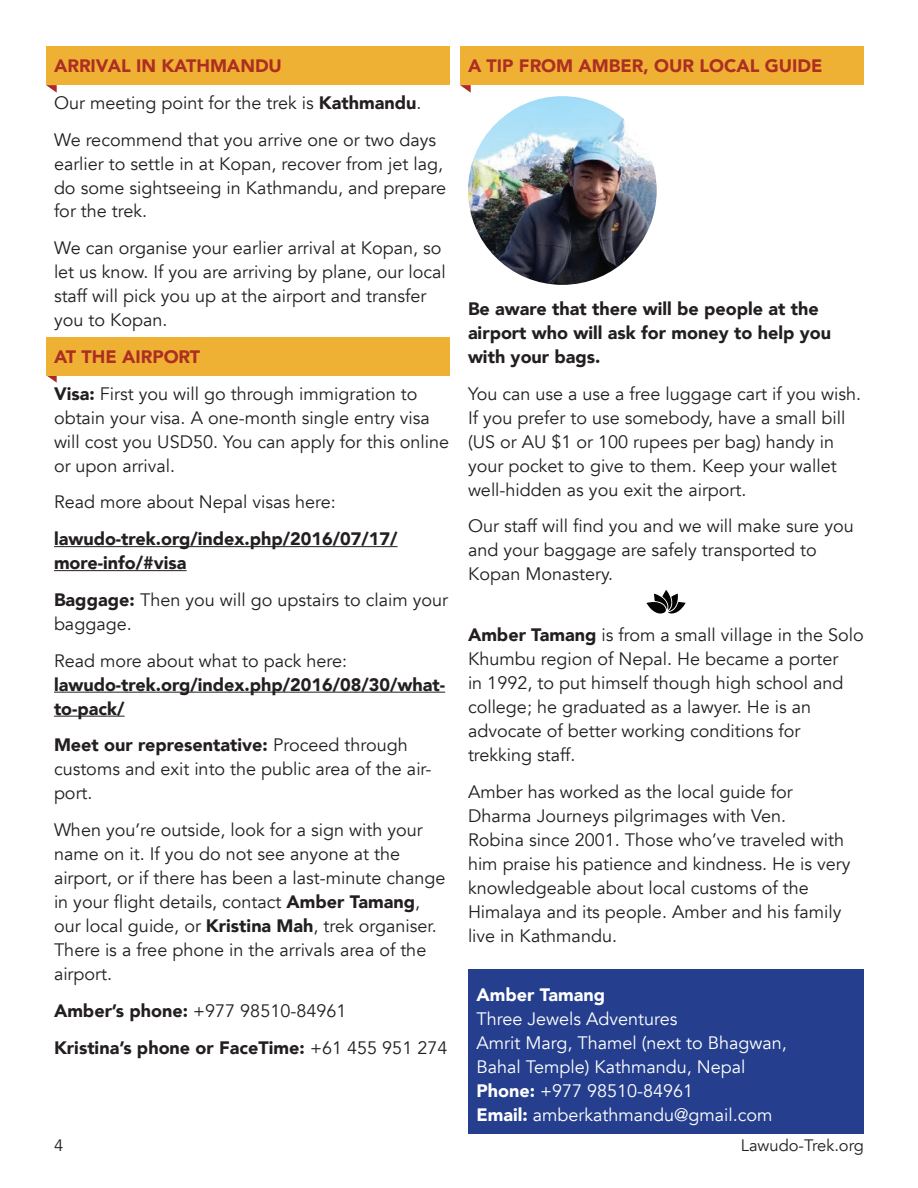
<style>
.page{position:relative;width:918px;height:1188px;background:#fff}
.page>*{position:absolute;margin:0;border:0;box-sizing:border-box;transform-origin:0 0}
.t1{font:18px/24px "Avenir";color:#231f20}
.t2{font:900 18px/24px "Avenir";color:#231f20}
.t3{font:18px/24px "Avenir";color:#fff}
.t4{font:900 18px "Avenir";color:#ad2e23}
.t5{font:900 18px "Avenir";color:#fff}
.t6{font:16.5px "Avenir";color:#231f20}
.s1{font-weight:900;color:#ad2e23}
.s2{font-weight:900}
.s3{font-weight:400}
</style>
<div class="page">
<svg style="left:46px;top:375px;width:11px;height:8px"></svg>
<div style="left:46px;top:337px;width:404px;height:38px;background:#efb133"></div>
<svg style="left:46px;top:85px;width:11px;height:8px"></svg>
<div style="left:46px;top:47px;width:404px;height:38px;background:#efb133"></div>
<hr style="left:54px;top:546px;width:344px;height:1px;background:#231f20">
<hr style="left:54px;top:570px;width:133px;height:1px;background:#231f20">
<hr style="left:54px;top:692px;width:391px;height:1px;background:#231f20">
<hr style="left:54px;top:716px;width:71px;height:1px;background:#231f20">
<svg style="left:460px;top:85px;width:11px;height:8px"></svg>
<div style="left:460px;top:47px;width:404px;height:38px;background:#efb133"></div>
<div style="left:468px;top:969px;width:396px;height:165px;background:#253f8e"></div>
<img style="left:468px;top:96px;width:189px;height:189px;border-radius:94px">
<svg style="left:646px;top:590px;width:39px;height:24px"></svg>
<p class="t1" style="left:54px;top:48px;width:384px;line-height:36.8px"><span class="s1">ARRIVAL IN KATHMANDU<br></span>Our meeting point for the trek is <span class="s2">Kathmandu</span>.<br>We recommend that you arrive one or two days</p>
<p class="t1" style="left:54px;top:152px;width:394px">earlier to settle in at Kopan, recover from jet lag, do some sightseeing in Kathmandu, and prepare for the trek.</p>
<p class="t1" style="left:54px;top:236px;width:393px">We can organise your earlier arrival at Kopan, so let us know. If you are arriving by plane, our local staff will pick you up at the airport and transfer you to Kopan.</p>
<p class="t1" style="left:54px;top:339px;width:365px;line-height:36.8px"><span class="s1">AT THE AIRPORT<br></span><span class="s2">Visa:</span> First you will go through immigration to</p>
<p class="t1" style="left:54px;top:406px;width:397px">obtain your visa. A one-month single entry visa will cost you USD50. You can apply for this online or upon arrival.</p>
<p class="t1" style="left:54px;top:491px;width:283px">Read more about Nepal visas here:</p>
<p class="t2" style="left:54px;top:527px;width:345px">lawudo-trek.org/index.php/2016/07/17/ more-info/#visa</p>
<p class="t1" style="left:54px;top:588px;width:396px"><span class="s2">Baggage:</span> Then you will go upstairs to claim your baggage.</p>
<p class="t1" style="left:54px;top:649px;width:295px">Read more about what to pack here:</p>
<p class="t2" style="left:54px;top:672px;width:393px">lawudo-trek.org/index.php/2016/08/30/what&shy;to-pack/</p>
<p class="t1" style="left:54px;top:734px;width:379px"><span class="s2">Meet our representative:</span> Proceed through customs and exit into the public area of the air&shy;port.</p>
<p class="t1" style="left:54px;top:818px;width:393px">When you’re outside, look for a sign with your name on it. If you do not see anyone at the airport, or if there has been a last-minute change in your flight details, contact <span class="s2">Amber Tamang</span>, our local guide, or <span class="s2">Kristina Mah</span>, trek organiser.<br>There is a free phone in the arrivals area of the airport.</p>
<p class="t2" style="left:54px;top:992px;width:395px;line-height:36.8px">Amber’s phone: <span class="s3">+977 98510-84961<br></span>Kristina’s phone or FaceTime: <span class="s3">+61 455 951 274</span></p>
<p class="t4" style="left:468px;top:50px;width:356px">A TIP FROM AMBER, OUR LOCAL GUIDE</p>
<p class="t2" style="left:468px;top:296px;width:365px">Be aware that there will be people at the airport who will ask for money to help you with your bags.</p>
<p class="t1" style="left:468px;top:382px;width:395px">You can use a use a free luggage cart if you wish.<br>If you prefer to use somebody, have a small bill (US or AU $1 or 100 rupees per bag) handy in your pocket to give to them. Keep your wallet well-hidden as you exit the airport.</p>
<p class="t1" style="left:468px;top:515px;width:387px">Our staff will find you and we will make sure you and your baggage are safely transported to<br>Kopan Monastery.</p>
<p class="t1" style="left:468px;top:623px;width:397px"><span class="s2">Amber Tamang</span> is from a small village in the Solo Khumbu region of Nepal. He became a porter<br>in 1992, to put himself though high school and college; he graduated as a lawyer. He is an advocate of better working conditions for trekking staff.</p>
<p class="t1" style="left:468px;top:780px;width:384px">Amber has worked as the local guide for Dharma Journeys pilgrimages with Ven.<br>Robina since 2001. Those who’ve traveled with him praise his patience and kindness. He is very knowledgeable about local customs of the Himalaya and its people. Amber and his family live in Kathmandu.</p>
<p class="t5" style="left:477px;top:979px;width:130px">Amber Tamang</p>
<p class="t3" style="left:477px;top:1007px;width:312px">Three Jewels Adventures<br>Amrit Marg, Thamel (next to Bhagwan,<br>Bahal Temple) Kathmandu, Nepal<br><span class="s2">Phone:</span> +977 98510-84961<br><span class="s2">Email:</span> amberkathmandu@gmail.com</p>
<p class="t6" style="left:54px;top:1135px;width:11px">4</p>
<p class="t6" style="left:741px;top:1135px;width:125px">Lawudo-Trek.org</p>
</div>
